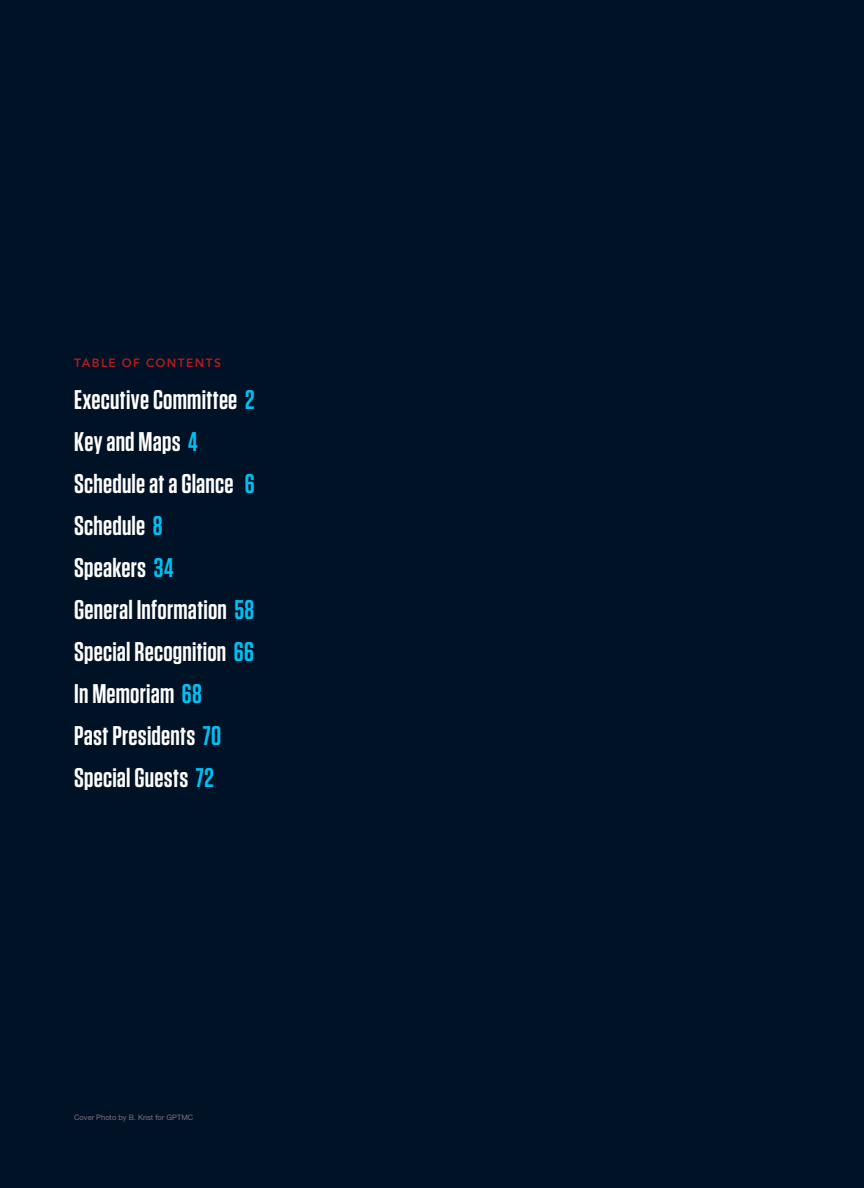
<style>
.page{position:relative;width:864px;height:1188px;background:#001225}
.page>*{position:absolute;margin:0;border:0;box-sizing:border-box;transform-origin:0 0}
.t1{font:600 27px/42px "Tungsten";letter-spacing:.01em;color:#fff}
.t2{font:800 12px "Avenir";letter-spacing:.115em;color:#af1b20}
.t3{font:7.5px "Helvetica Neue";color:#846e7f}
.s1{color:#00c0f3}
</style>
<div class="page">
<p class="t2" style="left:74px;top:352px;width:148px">TABLE OF CONTENTS</p>
<p class="t1" style="left:74px;top:380px;width:182px">Executive Committee <span class="s1">2<br></span>Key and Maps <span class="s1">4<br></span>Schedule at a Glance <span class="s1">6<br></span>Schedule <span class="s1">8<br></span>Speakers <span class="s1">34<br></span>General Information <span class="s1">58<br></span>Special Recognition <span class="s1">66<br></span>In Memoriam <span class="s1">68<br></span>Past Presidents <span class="s1">70<br></span>Special Guests <span class="s1">72</span></p>
<p class="t3" style="left:74px;top:1113px;width:121px">Cover Photo by B. Krist for GPTMC</p>
</div>
